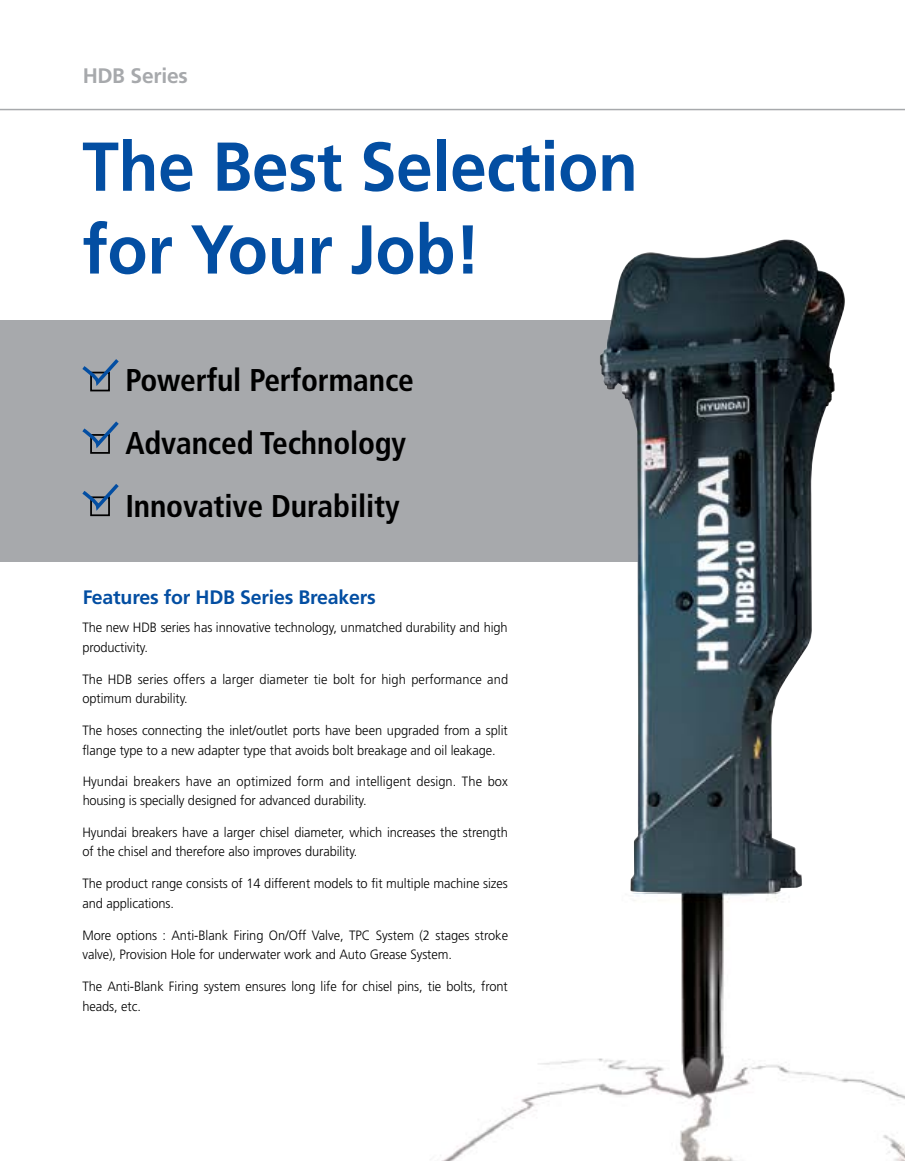
<style>
.page{position:relative;width:905px;height:1161px;background:#fff}
.page>*{position:absolute;margin:0;border:0;box-sizing:border-box;transform-origin:0 0}
.t1{font:700 69px/82.8px "Frutiger LT Std";letter-spacing:-.005em;color:#034ea2;scale:.95 1}
.t2{font:700 condensed 31.5px/63px "Frutiger LT Std";letter-spacing:-.005em;color:#000}
.t3{font:700 21px "Frutiger LT Std";letter-spacing:-.01em;color:#a7a9ac}
.t4{font:700 19.5px "Frutiger LT Std";letter-spacing:-.01em;color:#034ea2}
.t5{font:300 13.5px/19.5px "Frutiger LT Std";letter-spacing:-.005em;color:#000;scale:.95 1}
</style>
<div class="page">
<div style="left:0;top:321px;width:737px;height:241px;background:#a7a9ac"></div>
<img style="left:250px;top:244px;width:654px;height:917px">
<svg style="left:82px;top:359px;width:37px;height:32px"></svg>
<svg style="left:82px;top:421px;width:37px;height:33px"></svg>
<svg style="left:82px;top:484px;width:37px;height:32px"></svg>
<hr style="left:0;top:109px;width:904px;height:1px;background:#a7a9ac">
<h3 class="t3" style="left:82px;top:63px;width:107px">HDB Series</h3>
<h1 class="t1" style="left:82px;top:126px;width:586px">The Best Selection for Your Job!</h1>
<h2 class="t2" style="left:125px;top:349px;width:290px">Powerful Performance<br>Advanced Technology<br>Innovative Durability</h2>
<h3 class="t4" style="left:82px;top:586px;width:295px">Features for HDB Series Breakers</h3>
<p class="t5" style="left:82px;top:618px;width:449px">The new HDB series has innovative technology, unmatched durability and high productivity.</p>
<p class="t5" style="left:82px;top:669px;width:449px">The HDB series offers a larger diameter tie bolt for high performance and optimum durability.</p>
<p class="t5" style="left:82px;top:721px;width:449px">The hoses connecting the inlet/outlet ports have been upgraded from a split flange type to a new adapter type that avoids bolt breakage and oil leakage.</p>
<p class="t5" style="left:82px;top:771px;width:449px">Hyundai breakers have an optimized form and intelligent design. The box housing is specially designed for advanced durability.</p>
<p class="t5" style="left:82px;top:823px;width:449px">Hyundai breakers have a larger chisel diameter, which increases the strength of the chisel and therefore also improves durability.</p>
<p class="t5" style="left:82px;top:874px;width:449px">The product range consists of 14 different models to fit multiple machine sizes and applications.</p>
<p class="t5" style="left:82px;top:926px;width:449px">More options : Anti-Blank Firing On/Off Valve, TPC System (2 stages stroke valve), Provision Hole for underwater work and Auto Grease System.</p>
<p class="t5" style="left:82px;top:977px;width:449px">The Anti-Blank Firing system ensures long life for chisel pins, tie bolts, front heads, etc.</p>
</div>
